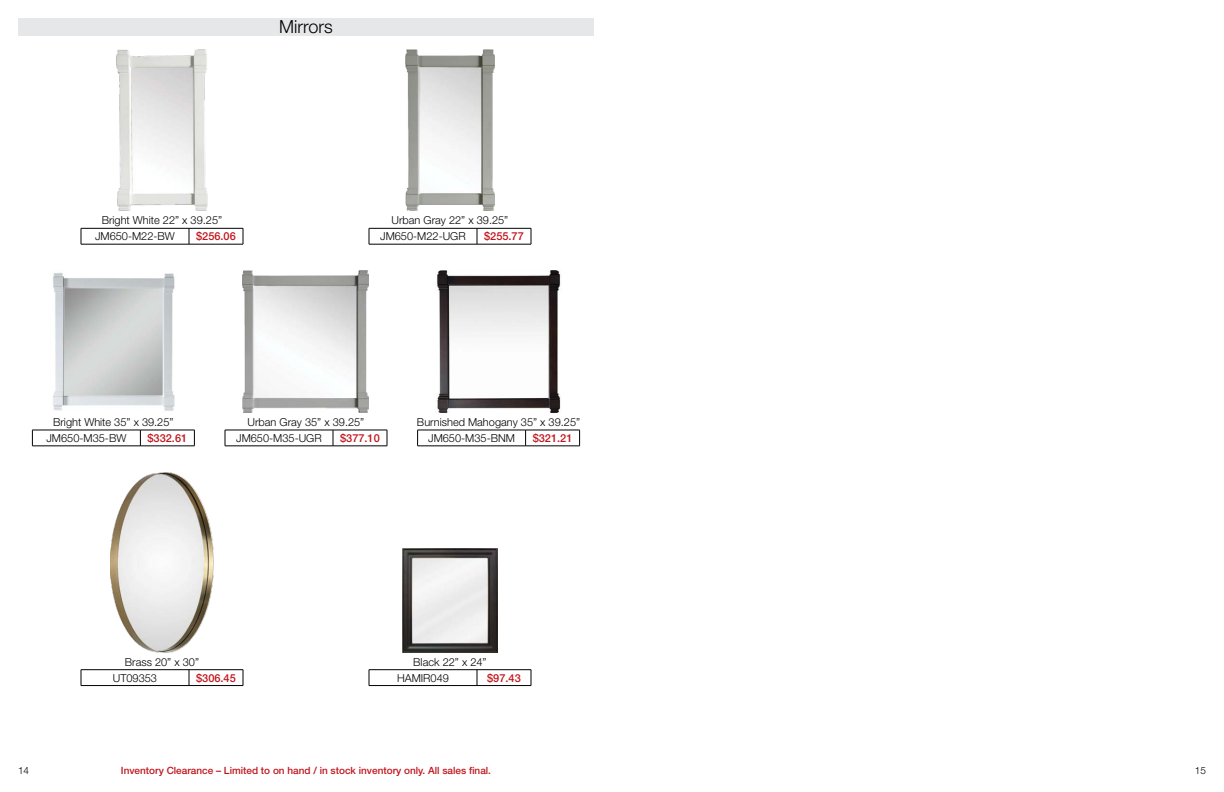
<style>
.page{position:relative;width:1224px;height:792px;background:#fff}
.page>*{position:absolute;margin:0;border:0;box-sizing:border-box;transform-origin:0 0}
.t1{font:300 18px "Helvetica Neue LT Pro";color:#000}
.t2{font:300 11px/16px "Helvetica Neue LT Pro";color:#000}
.t3{font:500 11px "Helvetica Neue LT Std";color:#c0151d}
.t4{font:500 10px "Helvetica Neue LT Std";color:#c0151d}
.t5{font:300 10px "Helvetica Neue LT Pro";color:#000}
</style>
<div class="page">
<div style="left:18px;top:18px;width:576px;height:18px;background:#e6e7e8"></div>
<img style="left:53px;top:272px;width:122px;height:139px">
<hr style="left:32px;top:430px;width:108px;height:1px;background:#000">
<svg style="left:32px;top:430px;width:1px;height:16px"></svg>
<hr style="left:140px;top:430px;width:55px;height:1px;background:#000">
<svg style="left:140px;top:430px;width:1px;height:16px"></svg>
<svg style="left:194px;top:430px;width:1px;height:16px"></svg>
<hr style="left:32px;top:446px;width:108px;height:1px;background:#000">
<hr style="left:140px;top:446px;width:55px;height:1px;background:#000">
<img style="left:243px;top:271px;width:126px;height:142px">
<hr style="left:225px;top:430px;width:108px;height:1px;background:#000">
<svg style="left:225px;top:430px;width:1px;height:16px"></svg>
<hr style="left:333px;top:430px;width:54px;height:1px;background:#000">
<svg style="left:333px;top:430px;width:1px;height:16px"></svg>
<svg style="left:387px;top:430px;width:1px;height:16px"></svg>
<hr style="left:225px;top:446px;width:108px;height:1px;background:#000">
<hr style="left:333px;top:446px;width:54px;height:1px;background:#000">
<img style="left:437px;top:271px;width:124px;height:142px">
<hr style="left:417px;top:430px;width:109px;height:1px;background:#000">
<svg style="left:417px;top:430px;width:1px;height:16px"></svg>
<hr style="left:526px;top:430px;width:54px;height:1px;background:#000">
<svg style="left:525px;top:430px;width:1px;height:16px"></svg>
<svg style="left:579px;top:430px;width:1px;height:16px"></svg>
<hr style="left:417px;top:446px;width:109px;height:1px;background:#000">
<hr style="left:526px;top:446px;width:54px;height:1px;background:#000">
<img style="left:117px;top:49px;width:90px;height:162px">
<hr style="left:81px;top:228px;width:108px;height:1px;background:#000">
<svg style="left:81px;top:228px;width:1px;height:16px"></svg>
<hr style="left:189px;top:228px;width:54px;height:1px;background:#000">
<svg style="left:189px;top:228px;width:1px;height:16px"></svg>
<svg style="left:243px;top:228px;width:1px;height:16px"></svg>
<hr style="left:81px;top:244px;width:108px;height:1px;background:#000">
<hr style="left:189px;top:244px;width:54px;height:1px;background:#000">
<img style="left:406px;top:49px;width:88px;height:162px">
<hr style="left:369px;top:228px;width:108px;height:1px;background:#000">
<svg style="left:369px;top:228px;width:1px;height:16px"></svg>
<hr style="left:477px;top:228px;width:54px;height:1px;background:#000">
<svg style="left:477px;top:228px;width:1px;height:16px"></svg>
<svg style="left:531px;top:228px;width:1px;height:16px"></svg>
<hr style="left:369px;top:244px;width:108px;height:1px;background:#000">
<hr style="left:477px;top:244px;width:54px;height:1px;background:#000">
<img style="left:110px;top:472px;width:104px;height:180px">
<hr style="left:81px;top:670px;width:108px;height:1px;background:#000">
<svg style="left:81px;top:670px;width:1px;height:15px"></svg>
<hr style="left:189px;top:670px;width:54px;height:1px;background:#000">
<svg style="left:189px;top:670px;width:1px;height:15px"></svg>
<svg style="left:243px;top:670px;width:1px;height:15px"></svg>
<hr style="left:81px;top:685px;width:108px;height:1px;background:#000">
<hr style="left:189px;top:685px;width:54px;height:1px;background:#000">
<img style="left:402px;top:549px;width:96px;height:103px">
<hr style="left:369px;top:670px;width:108px;height:1px;background:#000">
<svg style="left:369px;top:670px;width:1px;height:15px"></svg>
<hr style="left:477px;top:670px;width:54px;height:1px;background:#000">
<svg style="left:477px;top:670px;width:1px;height:15px"></svg>
<svg style="left:531px;top:670px;width:1px;height:15px"></svg>
<hr style="left:369px;top:685px;width:108px;height:1px;background:#000">
<hr style="left:477px;top:685px;width:54px;height:1px;background:#000">
<h1 class="t1" style="left:279px;top:16px;width:55px">Mirrors</h1>
<p class="t2" style="left:95px;top:212px;width:129px;text-indent:7px">Bright White 22” x 39.25”<br>JM650-M22-BW</p>
<p class="t3" style="left:196px;top:230px;width:41px">$256.06</p>
<p class="t2" style="left:380px;top:212px;width:130px;text-indent:11px">Urban Gray 22” x 39.25”<br>JM650-M22-UGR</p>
<p class="t3" style="left:484px;top:230px;width:41px">$255.77</p>
<p class="t2" style="left:46px;top:414px;width:129px;text-indent:7px">Bright White 35” x 39.25”<br>JM650-M35-BW</p>
<p class="t3" style="left:148px;top:431px;width:41px">$332.61</p>
<p class="t2" style="left:236px;top:414px;width:130px;text-indent:11px">Urban Gray 35” x 39.25”<br>JM650-M35-UGR</p>
<p class="t3" style="left:340px;top:431px;width:41px">$377.10</p>
<p class="t2" style="left:428px;top:414px;width:153px;text-indent:-11px">Burnished Mahogany 35” x 39.25”<br>JM650-M35-BNM</p>
<p class="t3" style="left:533px;top:431px;width:41px">$321.21</p>
<p class="t2" style="left:113px;top:653px;width:88px;text-indent:12px">Brass 20” x 30”<br>UT09353</p>
<p class="t3" style="left:196px;top:671px;width:41px">$306.45</p>
<p class="t2" style="left:397px;top:653px;width:91px;text-indent:16px">Black 22” x 24”<br>HAMIR049</p>
<p class="t3" style="left:487px;top:671px;width:35px">$97.43</p>
<p class="t5" style="left:18px;top:764px;width:13px">14</p>
<p class="t4" style="left:121px;top:764px;width:372px">Inventory Clearance – Limited to on hand / in stock inventory only. All sales final.</p>
<p class="t5" style="left:1195px;top:764px;width:13px">15</p>
</div>
